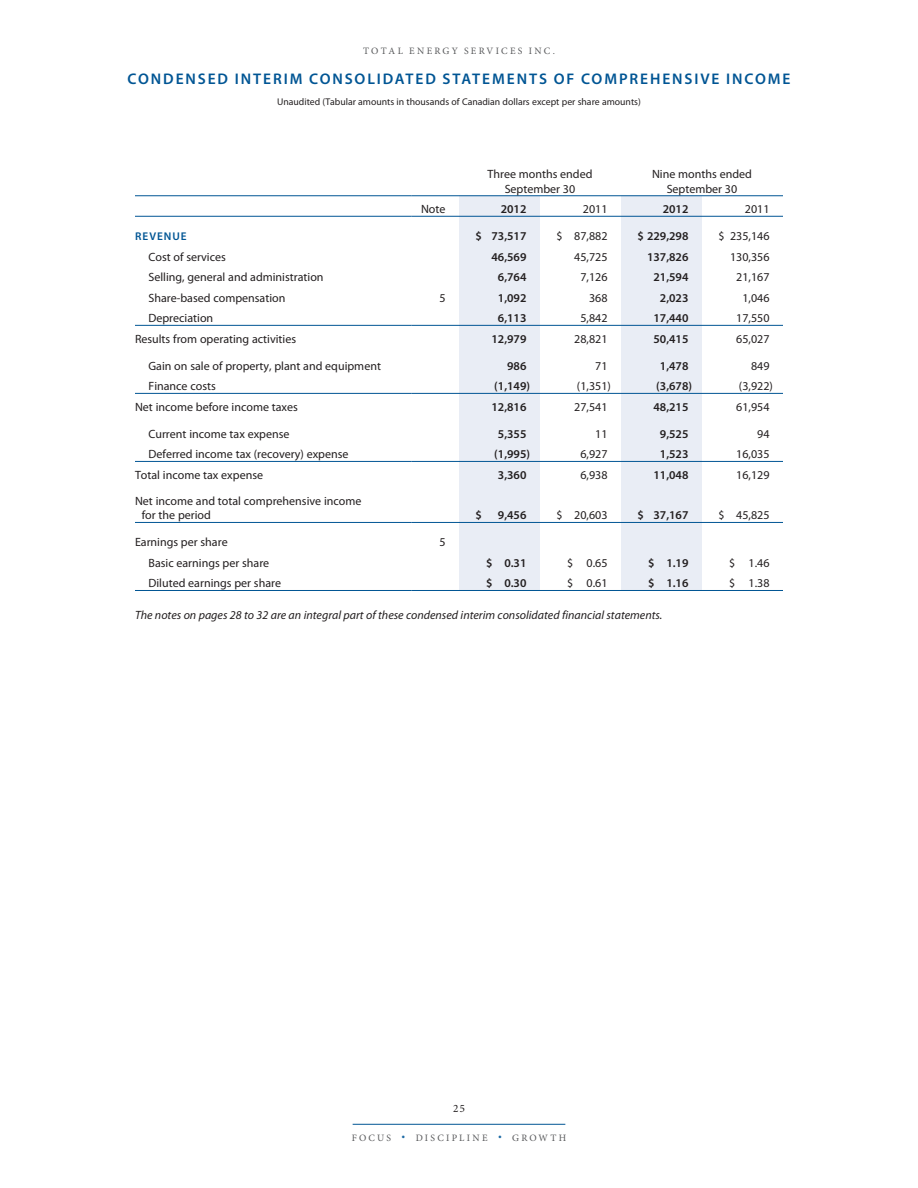
<style>
.page{position:relative;width:918px;height:1188px;background:#fff}
.page>*{position:absolute;margin:0;border:0;box-sizing:border-box;transform-origin:0 0}
.financial_head{font:600 15.45px "Myriad Pro";letter-spacing:.125em;color:#005594}
.statement{font:12px/14.2px "Myriad Pro";color:#231f20}
.statement-2{font:600 12px "Myriad Pro";color:#231f20}
.statement-3{font:italic 12px "Myriad Pro";color:#231f20}
.statement-4{font:600 11.25px "Myriad Pro";letter-spacing:.085em;color:#005594}
.t1{font:11.25px "Minion Pro";color:#231f20}
.statement-5{font:9.75px "Myriad Pro";color:#231f20}
.total_page_top{font:9.75px "Minion Pro";letter-spacing:.23em;color:#57585a}
</style>
<div class="page">
<svg style="left:459px;top:196px;width:243px;height:394px;fill:#e9edf5"></svg>
<hr style="left:135px;top:195px;width:277px;height:1px;background:#005594">
<hr style="left:412px;top:195px;width:47px;height:1px;background:#005594">
<hr style="left:459px;top:195px;width:81px;height:1px;background:#005594">
<hr style="left:540px;top:195px;width:81px;height:1px;background:#005594">
<hr style="left:621px;top:195px;width:81px;height:1px;background:#005594">
<hr style="left:702px;top:195px;width:81px;height:1px;background:#005594">
<hr style="left:135px;top:216px;width:277px;height:1px;background:#005594">
<hr style="left:412px;top:216px;width:47px;height:1px;background:#005594">
<hr style="left:459px;top:216px;width:81px;height:1px;background:#005594">
<hr style="left:540px;top:216px;width:81px;height:1px;background:#005594">
<hr style="left:621px;top:216px;width:81px;height:1px;background:#005594">
<hr style="left:702px;top:216px;width:81px;height:1px;background:#005594">
<hr style="left:135px;top:325px;width:277px;height:1px;background:#005594">
<hr style="left:412px;top:325px;width:47px;height:1px;background:#005594">
<hr style="left:459px;top:325px;width:81px;height:1px;background:#005594">
<hr style="left:540px;top:325px;width:81px;height:1px;background:#005594">
<hr style="left:621px;top:325px;width:81px;height:1px;background:#005594">
<hr style="left:702px;top:325px;width:81px;height:1px;background:#005594">
<hr style="left:135px;top:393px;width:277px;height:1px;background:#005594">
<hr style="left:412px;top:393px;width:47px;height:1px;background:#005594">
<hr style="left:459px;top:393px;width:81px;height:1px;background:#005594">
<hr style="left:540px;top:393px;width:81px;height:1px;background:#005594">
<hr style="left:621px;top:393px;width:81px;height:1px;background:#005594">
<hr style="left:702px;top:393px;width:81px;height:1px;background:#005594">
<hr style="left:135px;top:461px;width:277px;height:1px;background:#005594">
<hr style="left:412px;top:461px;width:47px;height:1px;background:#005594">
<hr style="left:459px;top:461px;width:81px;height:1px;background:#005594">
<hr style="left:540px;top:461px;width:81px;height:1px;background:#005594">
<hr style="left:621px;top:461px;width:81px;height:1px;background:#005594">
<hr style="left:702px;top:461px;width:81px;height:1px;background:#005594">
<hr style="left:135px;top:522px;width:277px;height:1px;background:#005594">
<hr style="left:412px;top:522px;width:47px;height:1px;background:#005594">
<hr style="left:459px;top:522px;width:81px;height:1px;background:#005594">
<hr style="left:540px;top:522px;width:81px;height:1px;background:#005594">
<hr style="left:621px;top:522px;width:81px;height:1px;background:#005594">
<hr style="left:702px;top:522px;width:81px;height:1px;background:#005594">
<hr style="left:135px;top:590px;width:277px;height:1px;background:#005594">
<hr style="left:412px;top:590px;width:47px;height:1px;background:#005594">
<hr style="left:459px;top:590px;width:81px;height:1px;background:#005594">
<hr style="left:540px;top:590px;width:81px;height:1px;background:#005594">
<hr style="left:621px;top:590px;width:81px;height:1px;background:#005594">
<hr style="left:702px;top:590px;width:81px;height:1px;background:#005594">
<hr style="left:353px;top:1124px;width:212px;height:1px;background:#005594">
<p class="total_page_top" style="left:363px;top:45px;width:193px">TOTAL ENERGY SERVICES INC.</p>
<p class="financial_head" style="left:128px;top:70px;width:664px">CONDENSED INTERIM CONSOLIDATED STATEMENTS OF COMPREHENSIVE INCOME</p>
<p class="statement-5" style="left:277px;top:96px;width:365px">Unaudited (Tabular amounts in thousands of Canadian dollars except per share amounts)</p>
<p class="statement" style="left:487px;top:167px;width:107px">Three months ended</p>
<p class="statement" style="left:505px;top:182px;width:72px">September 30</p>
<p class="statement" style="left:652px;top:167px;width:101px">Nine months ended</p>
<p class="statement" style="left:667px;top:182px;width:72px">September 30</p>
<p class="statement" style="left:421px;top:202px;width:26px">Note</p>
<p class="statement-2" style="left:501px;top:202px;width:27px">2012</p>
<p class="statement" style="left:583px;top:202px;width:26px">2011</p>
<p class="statement-2" style="left:663px;top:202px;width:27px">2012</p>
<p class="statement" style="left:745px;top:202px;width:26px">2011</p>
<p class="statement-4" style="left:135px;top:230px;width:53px">REVENUE</p>
<p class="statement-2" style="left:476px;top:229px;width:52px">$ 73,517</p>
<p class="statement" style="left:556px;top:229px;width:53px">$ 87,882</p>
<p class="statement-2" style="left:638px;top:229px;width:52px">$ 229,298</p>
<p class="statement" style="left:718px;top:229px;width:53px">$ 235,146</p>
<p class="statement" style="left:148px;top:250px;width:79px">Cost of services</p>
<p class="statement-2" style="left:492px;top:250px;width:36px">46,569</p>
<p class="statement" style="left:574px;top:250px;width:35px">45,725</p>
<p class="statement-2" style="left:647px;top:250px;width:43px">137,826</p>
<p class="statement" style="left:730px;top:250px;width:41px">130,356</p>
<p class="statement" style="left:148px;top:270px;width:177px">Selling, general and administration</p>
<p class="statement-2" style="left:498px;top:270px;width:30px">6,764</p>
<p class="statement" style="left:580px;top:270px;width:29px">7,126</p>
<p class="statement-2" style="left:654px;top:270px;width:36px">21,594</p>
<p class="statement" style="left:736px;top:270px;width:35px">21,167</p>
<p class="statement" style="left:148px;top:291px;width:138px">Share-based compensation</p>
<p class="statement" style="left:439px;top:291px;width:8px">5</p>
<p class="statement-2" style="left:498px;top:291px;width:30px">1,092</p>
<p class="statement" style="left:589px;top:291px;width:20px">368</p>
<p class="statement-2" style="left:660px;top:291px;width:30px">2,023</p>
<p class="statement" style="left:742px;top:291px;width:29px">1,046</p>
<p class="statement" style="left:148px;top:311px;width:66px">Depreciation</p>
<p class="statement-2" style="left:498px;top:311px;width:30px">6,113</p>
<p class="statement" style="left:580px;top:311px;width:29px">5,842</p>
<p class="statement-2" style="left:654px;top:311px;width:36px">17,440</p>
<p class="statement" style="left:736px;top:311px;width:35px">17,550</p>
<p class="statement" style="left:135px;top:332px;width:163px">Results from operating activities</p>
<p class="statement-2" style="left:492px;top:332px;width:36px">12,979</p>
<p class="statement" style="left:574px;top:332px;width:35px">28,821</p>
<p class="statement-2" style="left:654px;top:332px;width:36px">50,415</p>
<p class="statement" style="left:736px;top:332px;width:35px">65,027</p>
<p class="statement" style="left:148px;top:359px;width:234px">Gain on sale of property, plant and equipment</p>
<p class="statement-2" style="left:507px;top:359px;width:21px">986</p>
<p class="statement" style="left:595px;top:359px;width:14px">71</p>
<p class="statement-2" style="left:660px;top:359px;width:30px">1,478</p>
<p class="statement" style="left:751px;top:359px;width:20px">849</p>
<p class="statement" style="left:148px;top:379px;width:69px">Finance costs</p>
<p class="statement-2" style="left:494px;top:379px;width:37px">(1,149)</p>
<p class="statement" style="left:577px;top:379px;width:35px">(1,351)</p>
<p class="statement-2" style="left:656px;top:379px;width:37px">(3,678)</p>
<p class="statement" style="left:739px;top:379px;width:35px">(3,922)</p>
<p class="statement" style="left:135px;top:400px;width:164px">Net income before income taxes</p>
<p class="statement-2" style="left:492px;top:400px;width:36px">12,816</p>
<p class="statement" style="left:574px;top:400px;width:35px">27,541</p>
<p class="statement-2" style="left:654px;top:400px;width:36px">48,215</p>
<p class="statement" style="left:736px;top:400px;width:35px">61,954</p>
<p class="statement" style="left:148px;top:427px;width:143px">Current income tax expense</p>
<p class="statement-2" style="left:498px;top:427px;width:30px">5,355</p>
<p class="statement" style="left:595px;top:427px;width:14px">11</p>
<p class="statement-2" style="left:660px;top:427px;width:30px">9,525</p>
<p class="statement" style="left:757px;top:427px;width:14px">94</p>
<p class="statement" style="left:148px;top:447px;width:202px">Deferred income tax (recovery) expense</p>
<p class="statement-2" style="left:494px;top:448px;width:37px">(1,995)</p>
<p class="statement" style="left:580px;top:447px;width:29px">6,927</p>
<p class="statement-2" style="left:660px;top:448px;width:30px">1,523</p>
<p class="statement" style="left:736px;top:447px;width:35px">16,035</p>
<p class="statement" style="left:135px;top:468px;width:130px">Total income tax expense</p>
<p class="statement-2" style="left:498px;top:468px;width:30px">3,360</p>
<p class="statement" style="left:580px;top:468px;width:29px">6,938</p>
<p class="statement-2" style="left:654px;top:468px;width:36px">11,048</p>
<p class="statement" style="left:736px;top:468px;width:35px">16,129</p>
<p class="statement" style="left:142px;top:494px;width:221px;text-indent:-7px">Net income and total comprehensive income for the period</p>
<p class="statement-2" style="left:476px;top:509px;width:8px">$</p>
<p class="statement-2" style="left:498px;top:509px;width:30px">9,456</p>
<p class="statement" style="left:556px;top:508px;width:53px">$ 20,603</p>
<p class="statement-2" style="left:638px;top:509px;width:52px">$ 37,167</p>
<p class="statement" style="left:718px;top:508px;width:53px">$ 45,825</p>
<p class="statement" style="left:135px;top:535px;width:94px">Earnings per share</p>
<p class="statement" style="left:439px;top:535px;width:8px">5</p>
<p class="statement" style="left:148px;top:556px;width:122px">Basic earnings per share</p>
<p class="statement-2" style="left:486px;top:556px;width:42px">$ 0.31</p>
<p class="statement" style="left:567px;top:556px;width:42px">$ 0.65</p>
<p class="statement-2" style="left:648px;top:556px;width:42px">$ 1.19</p>
<p class="statement" style="left:729px;top:556px;width:42px">$ 1.46</p>
<p class="statement" style="left:148px;top:576px;width:134px">Diluted earnings per share</p>
<p class="statement-2" style="left:486px;top:577px;width:42px">$ 0.30</p>
<p class="statement" style="left:567px;top:576px;width:42px">$ 0.61</p>
<p class="statement-2" style="left:648px;top:577px;width:42px">$ 1.16</p>
<p class="statement" style="left:729px;top:576px;width:42px">$ 1.38</p>
<p class="statement-3" style="left:135px;top:609px;width:529px">The notes on pages 28 to 32 are an integral part of these condensed interim consolidated financial statements.</p>
<p class="t1" style="left:453px;top:1101px;width:13px">25</p>
<p class="total_page_top" style="left:352px;top:1131px;width:216px">FOCUS <sup>•</sup> DISCIPLINE <sup>•</sup> GROWTH</p>
</div>
